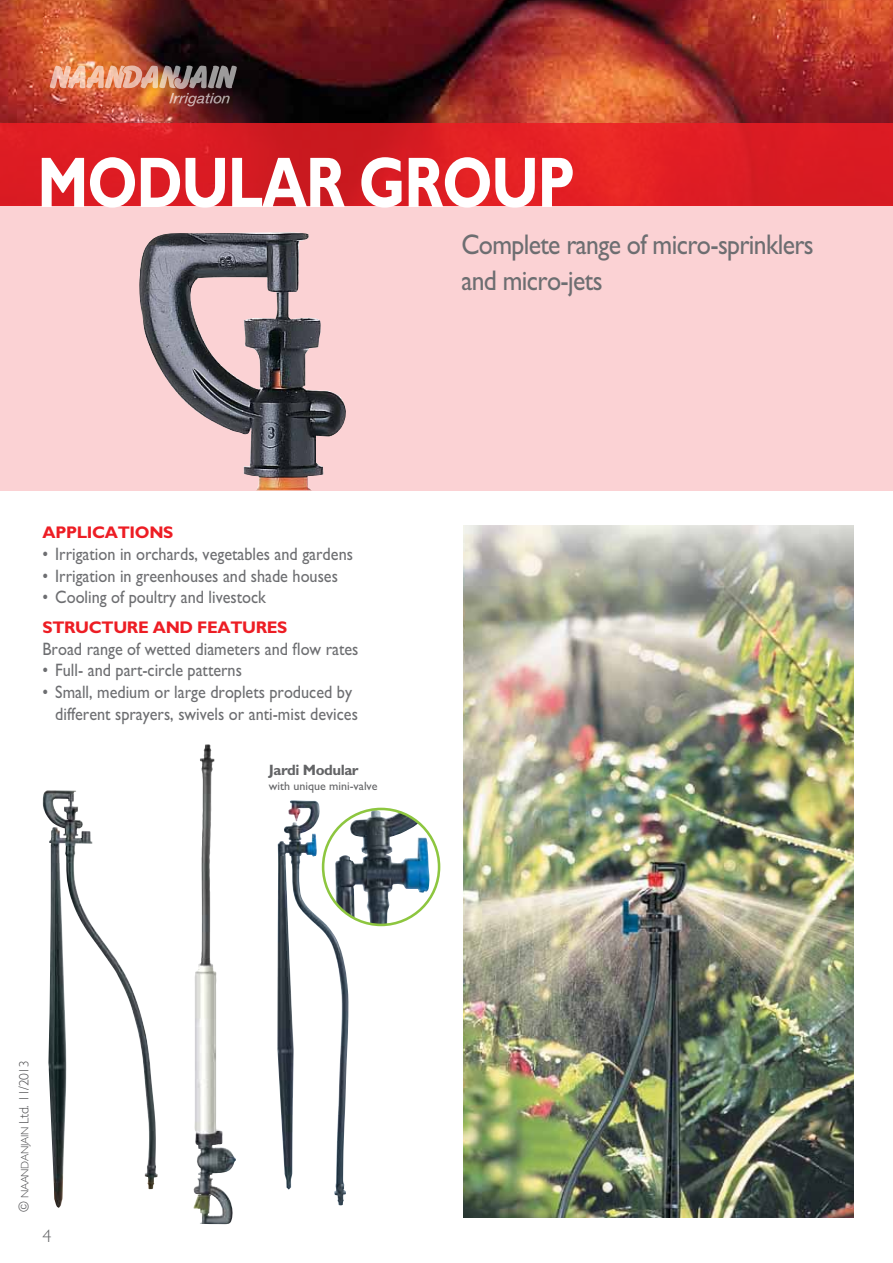
<style>
.page{position:relative;width:893px;height:1263px;background:#fff}
.page>*{position:absolute;margin:0;border:0;box-sizing:border-box;transform-origin:0 0}
.t1{font:700 72px "M Gill Sans";letter-spacing:-.02em;color:#fff;scale:.8 1}
.t2{font:28.5px/36px "M Gill Sans";letter-spacing:-.025em;color:#6d6e71;scale:.9 1}
.t3{font:18px/21.6px "M Gill Sans";color:#6d6e71;scale:.9 1}
.t4{font:300 18px "M Gill Sans";color:#636466}
.t5{font:700 16.95px "M Gill Sans";letter-spacing:-.02em;color:#ed1d24}
.t6{font:700 15px "M Gill Sans";letter-spacing:-.03em;color:#636466}
.t7{font:300 13.5px "M Gill Sans";letter-spacing:-.03em;color:#4d4d4f}
.t8{font:12px "M Gill Sans";color:#636466}
.s1{font-size:10.8px}
</style>
<div class="page">
<img style="left:0;top:0;width:893px;height:123px">
<div style="left:0;top:204px;width:893px;height:287px;background:#fbd2d4"></div>
<svg style="left:0;top:123px;width:893px;height:82px;background:#db1d22"></svg>
<img style="left:50px;top:65px;width:187px;height:41px">
<img style="left:463px;top:525px;width:390px;height:692px">
<img style="left:348px;top:810px;width:82px;height:115px">
<div style="left:322px;top:808px;width:118px;height:118px;border:3px solid #8dc63f;border-radius:50%"></div>
<img style="left:277px;top:800px;width:71px;height:405px">
<img style="left:43px;top:790px;width:115px;height:418px">
<img style="left:193px;top:744px;width:43px;height:480px">
<img style="left:139px;top:232px;width:207px;height:258px">
<h1 class="t1" style="left:37px;top:143px;width:674px">MODULAR GROUP</h1>
<h2 class="t2" style="left:461px;top:227px;width:393px">Complete range of micro-sprinklers and micro-jets</h2>
<p class="t5" style="left:43px;top:523px;width:132px">APPLICATIONS</p>
<p class="t3" style="left:43px;top:543px;width:346px">• Irrigation in orchards, vegetables and gardens</p>
<p class="t3" style="left:43px;top:565px;width:330px">• Irrigation in greenhouses and shade houses</p>
<p class="t3" style="left:43px;top:586px;width:250px">• Cooling of poultry and livestock</p>
<p class="t5" style="left:43px;top:618px;width:246px">STRUCTURE AND FEATURES</p>
<p class="t3" style="left:43px;top:638px;width:353px">Broad range of wetted diameters and flow rates</p>
<p class="t3" style="left:43px;top:660px;width:223px">• Full- and part-circle patterns</p>
<p class="t3" style="left:55px;top:681px;width:338px;text-indent:-13px">• Small, medium or large droplets produced by different sprayers, swivels or anti-mist devices</p>
<p class="t6" style="left:269px;top:762px;width:91px">Jardi Modular</p>
<p class="t8" style="left:269px;top:779px;width:110px">with unique mini-valve</p>
<p class="t7" style="left:17px;top:1212px;width:153px;rotate:-90deg">© <span class="s1">NAANDANJAIN</span> Ltd. 11/2013</p>
<p class="t4" style="left:43px;top:1226px;width:10px">4</p>
</div>
